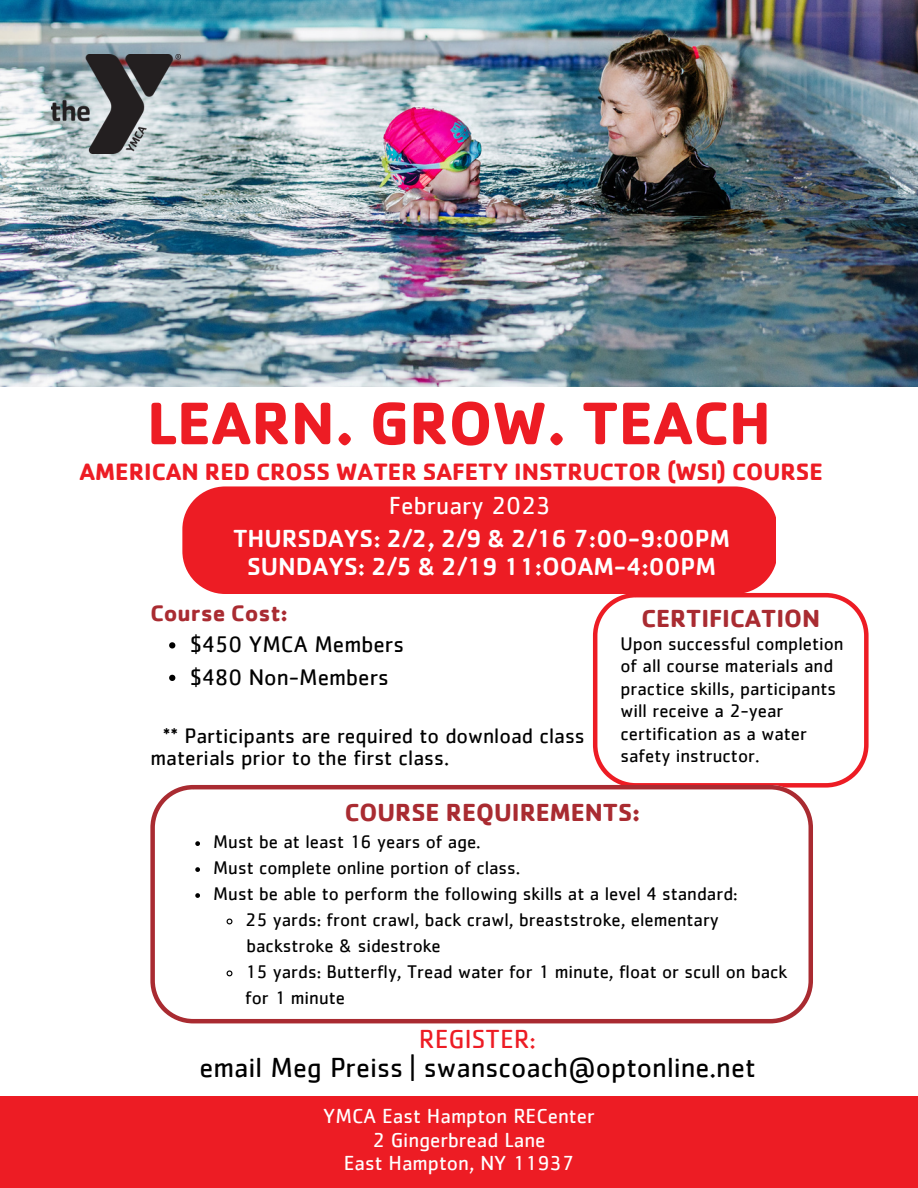
<style>
.page{position:relative;width:918px;height:1188px;background:#fff}
.page>*{position:absolute;margin:0;border:0;box-sizing:border-box;transform-origin:0 0}
.t1{font:700 62.25px "Cachet";color:#ed1c24}
.t2{font:28.5px "Cachet";color:#000}
.t3{font:27px "Cachet";color:#ed1c24}
.t4{font:500 25.5px/28.2px "Cachet";color:#fff;text-align:center}
.t5{font:700 25.5px "Cachet";color:#a92b31}
.t6{font:25.5px "Cachet";color:#fff}
.t7{font:700 24.45px "Cachet";color:#ed1c24}
.t8{font:23.25px/32.5px "Cachet";color:#000}
.t9{font:700 23.25px "Cachet";color:#a92b31}
.t10{font:21.6px/21.3px "Cachet";color:#000}
.t11{font:21px/23.7px "Cachet";color:#fff;text-align:center}
.t12{font:18.9px/22.5px "Cachet";color:#000}
</style>
<div class="page">
<svg style="left:593px;top:593px;width:276px;height:195px"></svg>
<svg style="left:150px;top:785px;width:663px;height:238px"></svg>
<div style="left:182px;top:486px;width:594px;height:108px;background:#ed1c24"></div>
<div style="left:0;top:1096px;width:918px;height:92px;background:#ed1c24"></div>
<img style="left:0;top:0;width:918px;height:387px">
<img style="left:52px;top:54px;width:129px;height:99px">
<svg style="left:169px;top:642px;width:6px;height:7px"></svg>
<svg style="left:169px;top:675px;width:6px;height:6px"></svg>
<svg style="left:195px;top:841px;width:5px;height:5px"></svg>
<svg style="left:195px;top:867px;width:5px;height:5px"></svg>
<svg style="left:195px;top:893px;width:5px;height:5px"></svg>
<svg style="left:226px;top:918px;width:7px;height:7px"></svg>
<svg style="left:226px;top:970px;width:7px;height:7px"></svg>
<h1 class="t1" style="left:147px;top:383px;width:626px">LEARN. GROW. TEACH</h1>
<p class="t7" style="left:79px;top:456px;width:745px">AMERICAN RED CROSS WATER SAFETY INSTRUCTOR (WSI) COURSE</p>
<h3 class="t6" style="left:389px;top:494px;width:163px">February 2023</h3>
<h3 class="t4" style="left:233px;top:523px;width:499px">THURSDAYS: 2/2, 2/9 &amp; 2/16 7:00-9:00PM<br>SUNDAYS: 2/5 &amp; 2/19 11:OOAM-4:00PM</h3>
<p class="t9" style="left:150px;top:598px;width:139px">Course Cost:</p>
<p class="t8" style="left:190px;top:629px;width:215px">$450 YMCA Members $480 Non-Members</p>
<p class="t10" style="left:150px;top:727px;width:436px;text-indent:12px">** Participants are required to download class materials prior to the first class.</p>
<h3 class="t5" style="left:641px;top:602px;width:180px">CERTIFICATION</h3>
<p class="t12" style="left:621px;top:633px;width:225px">Upon successful completion of all course materials and practice skills, participants will receive a 2-year certification as a water safety instructor.</p>
<h3 class="t5" style="left:345px;top:796px;width:297px">COURSE REQUIREMENTS:</h3>
<p class="t12" style="left:213px;top:832px;width:269px">Must be at least 16 years of age.</p>
<p class="t12" style="left:213px;top:858px;width:309px">Must complete online portion of class.</p>
<p class="t12" style="left:213px;top:884px;width:526px">Must be able to perform the following skills at a level 4 standard:</p>
<p class="t12" style="left:245px;top:910px;width:475px">25 yards: front crawl, back crawl, breaststroke, elementary</p>
<p class="t12" style="left:245px;top:960px;width:544px;line-height:26px">15 yards: Butterfly, Tread water for 1 minute, float or scull on back for 1 minute</p>
<p class="t12" style="left:246px;top:936px;width:196px">backstroke &amp; sidestroke</p>
<h3 class="t3" style="left:419px;top:1027px;width:119px">REGISTER:</h3>
<h2 class="t2" style="left:200px;top:1055px;width:558px">email Meg Preiss | swanscoach@optonline.net</h2>
<p class="t11" style="left:323px;top:1105px;width:273px">YMCA East Hampton RECenter<br>2 Gingerbread Lane<br>East Hampton, NY 11937</p>
</div>
